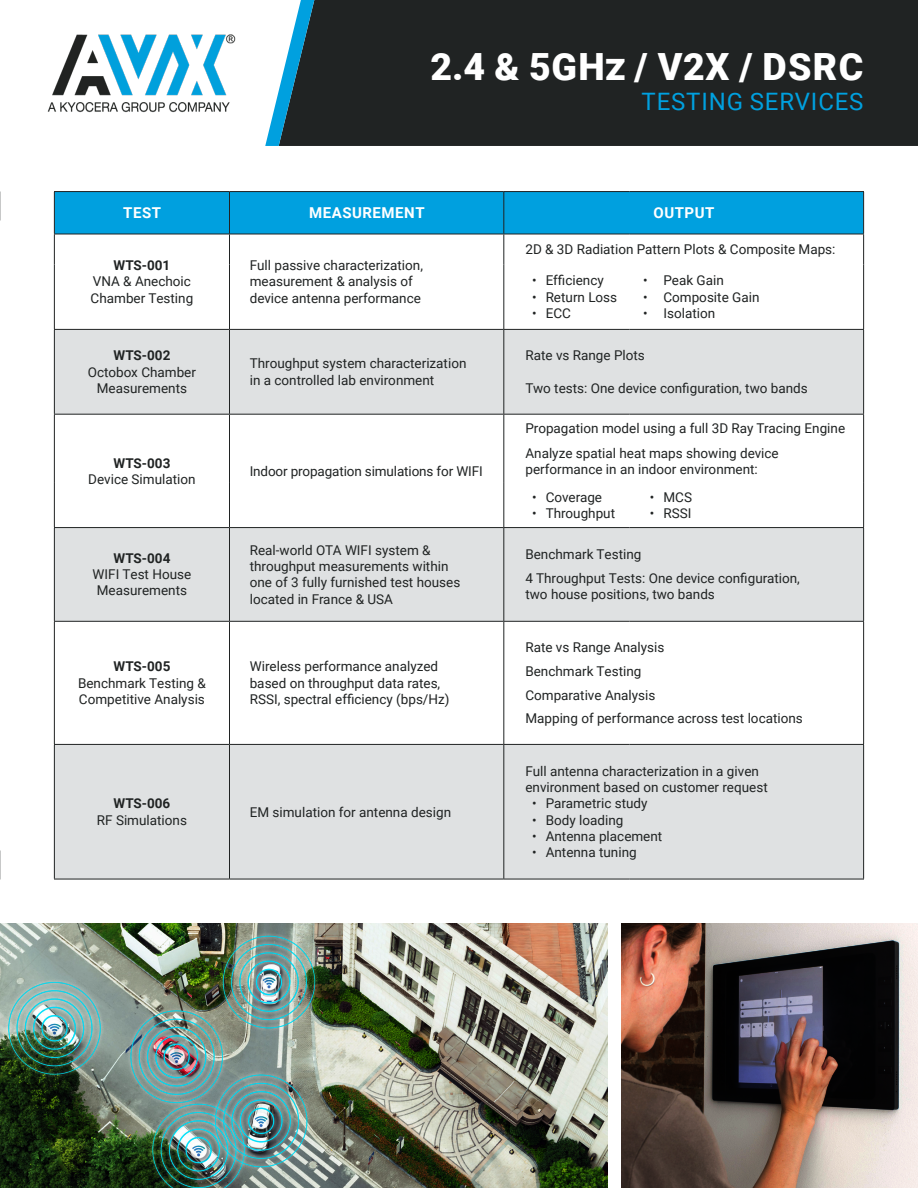
<style>
.page{position:relative;width:918px;height:1188px;background:#fff}
.page>*{position:absolute;margin:0;border:0;box-sizing:border-box;transform-origin:0 0}
.t1{font:900 37.5px "Roboto";letter-spacing:.025em;color:#fff}
.t2{font:24px "Roboto";letter-spacing:.035em;color:#00a0df}
.t3{font:700 15px "Roboto";letter-spacing:.035em;color:#fff}
.t4{font:13.5px/16.2px "Roboto";color:#202323}
.t5{font:700 13.5px "Roboto";color:#202323}
</style>
<div class="page">
<div style="left:314px;top:0;width:604px;height:146px;background:#202323"></div>
<svg style="left:265px;top:0;width:49px;height:146px"></svg>
<img style="left:47px;top:34px;width:189px;height:79px">
<img style="left:0;top:923px;width:608px;height:265px">
<img style="left:621px;top:923px;width:297px;height:265px">
<div style="left:55px;top:192px;width:808px;height:42px;background:#00a0df"></div>
<svg style="left:55px;top:330px;width:808px;height:549px;fill:#dfe1e2"></svg>
<hr style="left:863px;top:528px;width:1px;height:93px;background:#202323">
<hr style="left:504px;top:621px;width:126px;height:1px;background:#202323">
<hr style="left:630px;top:621px;width:234px;height:1px;background:#202323">
<hr style="left:863px;top:622px;width:1px;height:122px;background:#202323">
<hr style="left:504px;top:744px;width:126px;height:1px;background:#202323">
<hr style="left:630px;top:744px;width:234px;height:1px;background:#202323">
<hr style="left:863px;top:745px;width:1px;height:134px;background:#202323">
<hr style="left:504px;top:879px;width:126px;height:1px;background:#202323">
<hr style="left:630px;top:879px;width:234px;height:1px;background:#202323">
<hr style="left:863px;top:234px;width:1px;height:31px;background:#202323">
<hr style="left:863px;top:415px;width:1px;height:68px;background:#202323">
<hr style="left:863px;top:265px;width:1px;height:64px;background:#202323">
<hr style="left:863px;top:483px;width:1px;height:44px;background:#202323">
<hr style="left:504px;top:527px;width:126px;height:1px;background:#202323">
<hr style="left:630px;top:527px;width:234px;height:1px;background:#202323">
<hr style="left:504px;top:329px;width:126px;height:1px;background:#202323">
<hr style="left:630px;top:329px;width:234px;height:1px;background:#202323">
<hr style="left:863px;top:330px;width:1px;height:84px;background:#202323">
<hr style="left:504px;top:414px;width:126px;height:1px;background:#202323">
<hr style="left:630px;top:414px;width:234px;height:1px;background:#202323">
<hr style="left:504px;top:191px;width:126px;height:1px;background:#202323">
<hr style="left:630px;top:191px;width:234px;height:1px;background:#202323">
<hr style="left:863px;top:192px;width:1px;height:42px;background:#202323">
<hr style="left:504px;top:234px;width:126px;height:1px;background:#202323">
<hr style="left:630px;top:234px;width:234px;height:1px;background:#202323">
<hr style="left:54px;top:191px;width:176px;height:1px;background:#202323">
<hr style="left:54px;top:192px;width:1px;height:42px;background:#202323">
<hr style="left:230px;top:191px;width:274px;height:1px;background:#202323">
<hr style="left:229px;top:192px;width:1px;height:42px;background:#202323">
<hr style="left:503px;top:192px;width:1px;height:42px;background:#202323">
<hr style="left:54px;top:234px;width:176px;height:1px;background:#202323">
<hr style="left:54px;top:234px;width:1px;height:31px;background:#202323">
<hr style="left:230px;top:234px;width:274px;height:1px;background:#202323">
<hr style="left:229px;top:234px;width:1px;height:31px;background:#202323">
<hr style="left:503px;top:234px;width:1px;height:31px;background:#202323">
<hr style="left:54px;top:265px;width:1px;height:64px;background:#202323">
<hr style="left:229px;top:265px;width:1px;height:64px;background:#202323">
<hr style="left:503px;top:265px;width:1px;height:64px;background:#202323">
<hr style="left:54px;top:329px;width:176px;height:1px;background:#202323">
<hr style="left:54px;top:330px;width:1px;height:84px;background:#202323">
<hr style="left:230px;top:329px;width:274px;height:1px;background:#202323">
<hr style="left:229px;top:330px;width:1px;height:84px;background:#202323">
<hr style="left:503px;top:330px;width:1px;height:84px;background:#202323">
<hr style="left:54px;top:414px;width:176px;height:1px;background:#202323">
<hr style="left:54px;top:415px;width:1px;height:68px;background:#202323">
<hr style="left:230px;top:414px;width:274px;height:1px;background:#202323">
<hr style="left:229px;top:415px;width:1px;height:68px;background:#202323">
<hr style="left:503px;top:415px;width:1px;height:68px;background:#202323">
<hr style="left:54px;top:483px;width:1px;height:44px;background:#202323">
<hr style="left:229px;top:483px;width:1px;height:44px;background:#202323">
<hr style="left:503px;top:483px;width:1px;height:44px;background:#202323">
<hr style="left:54px;top:527px;width:176px;height:1px;background:#202323">
<hr style="left:54px;top:528px;width:1px;height:93px;background:#202323">
<hr style="left:230px;top:527px;width:274px;height:1px;background:#202323">
<hr style="left:229px;top:528px;width:1px;height:93px;background:#202323">
<hr style="left:503px;top:528px;width:1px;height:93px;background:#202323">
<hr style="left:54px;top:621px;width:176px;height:1px;background:#202323">
<hr style="left:54px;top:622px;width:1px;height:122px;background:#202323">
<hr style="left:230px;top:621px;width:274px;height:1px;background:#202323">
<hr style="left:229px;top:622px;width:1px;height:122px;background:#202323">
<hr style="left:503px;top:622px;width:1px;height:122px;background:#202323">
<hr style="left:54px;top:744px;width:176px;height:1px;background:#202323">
<hr style="left:54px;top:745px;width:1px;height:134px;background:#202323">
<hr style="left:230px;top:744px;width:274px;height:1px;background:#202323">
<hr style="left:229px;top:745px;width:1px;height:134px;background:#202323">
<hr style="left:503px;top:745px;width:1px;height:134px;background:#202323">
<hr style="left:54px;top:879px;width:176px;height:1px;background:#202323">
<hr style="left:230px;top:879px;width:274px;height:1px;background:#202323">
<h1 class="t1" style="left:430px;top:41px;width:434px">2.4 &amp; 5GHz / V2X / DSRC</h1>
<h2 class="t2" style="left:642px;top:85px;width:223px">TESTING SERVICES</h2>
<p class="t3" style="left:123px;top:202px;width:39px">TEST</p>
<p class="t3" style="left:309px;top:202px;width:117px">MEASUREMENT</p>
<p class="t3" style="left:653px;top:202px;width:62px">OUTPUT</p>
<p class="t5" style="left:113px;top:256px;width:58px">WTS-001</p>
<p class="t4" style="left:91px;top:273px;width:104px">VNA &amp; Anechoic<br>Chamber Testing</p>
<p class="t4" style="left:250px;top:257px;width:175px">Full passive characterization, measurement &amp; analysis of device antenna performance</p>
<p class="t5" style="left:113px;top:346px;width:58px">WTS-002</p>
<p class="t4" style="left:88px;top:363px;width:110px;text-align:center">Octobox Chamber<br>Measurements</p>
<p class="t4" style="left:250px;top:355px;width:218px">Throughput system characterization in a controlled lab environment</p>
<p class="t5" style="left:113px;top:453px;width:58px">WTS-003</p>
<p class="t4" style="left:88px;top:470px;width:109px">Device Simulation</p>
<p class="t4" style="left:250px;top:462px;width:234px">Indoor propagation simulations for WIFI</p>
<p class="t4" style="left:525px;top:241px;width:312px">2D &amp; 3D Radiation Pattern Plots &amp; Composite Maps:</p>
<p class="t4" style="left:532px;top:272px;width:73px">• Efficiency</p>
<p class="t4" style="left:532px;top:288px;width:87px">• Return Loss</p>
<p class="t4" style="left:532px;top:304px;width:40px">• ECC</p>
<p class="t4" style="left:643px;top:272px;width:82px">• Peak Gain</p>
<p class="t4" style="left:643px;top:288px;width:118px">• Composite Gain</p>
<p class="t4" style="left:643px;top:304px;width:74px">• Isolation</p>
<p class="t4" style="left:525px;top:347px;width:121px">Rate vs Range Plots</p>
<p class="t4" style="left:525px;top:379px;width:284px">Two tests: One device configuration, two bands</p>
<p class="t4" style="left:525px;top:415px;width:321px;line-height:25.2px">Propagation model using a full 3D Ray Tracing Engine<br>Analyze spatial heat maps showing device</p>
<p class="t4" style="left:525px;top:461px;width:234px">performance in an indoor environment:</p>
<p class="t4" style="left:532px;top:488px;width:71px">• Coverage</p>
<p class="t4" style="left:532px;top:505px;width:84px">• Throughput</p>
<p class="t4" style="left:650px;top:488px;width:44px">• MCS</p>
<p class="t4" style="left:650px;top:505px;width:43px">• RSSI</p>
<p class="t5" style="left:113px;top:549px;width:58px">WTS-004</p>
<p class="t4" style="left:93px;top:566px;width:100px;text-align:center">WIFI Test House<br>Measurements</p>
<p class="t5" style="left:113px;top:657px;width:58px">WTS-005</p>
<p class="t4" style="left:78px;top:674px;width:129px">Benchmark Testing &amp;<br>Competitive Analysis</p>
<p class="t5" style="left:113px;top:794px;width:58px">WTS-006</p>
<p class="t4" style="left:97px;top:811px;width:92px">RF Simulations</p>
<p class="t4" style="left:250px;top:542px;width:212px">Real-world OTA WIFI system &amp; throughput measurements within one of 3 fully furnished test houses located in France &amp; USA</p>
<p class="t4" style="left:525px;top:542px;width:276px;line-height:23.7px">Benchmark Testing<br>4 Throughput Tests: One device configuration,</p>
<p class="t4" style="left:525px;top:586px;width:191px">two house positions, two bands</p>
<p class="t4" style="left:250px;top:658px;width:201px">Wireless performance analyzed based on throughput data rates,<br>RSSI, spectral efficiency (bps/Hz)</p>
<p class="t4" style="left:250px;top:803px;width:203px">EM simulation for antenna design</p>
<p class="t4" style="left:525px;top:635px;width:279px;line-height:23.7px">Rate vs Range Analysis<br>Benchmark Testing<br>Comparative Analysis<br>Mapping of performance across test locations</p>
<p class="t4" style="left:525px;top:763px;width:244px">Full antenna characterization in a given environment based on customer request</p>
<p class="t4" style="left:532px;top:795px;width:117px">• Parametric study</p>
<p class="t4" style="left:532px;top:811px;width:93px">• Body loading</p>
<p class="t4" style="left:532px;top:827px;width:132px">• Antenna placement</p>
<p class="t4" style="left:532px;top:844px;width:106px">• Antenna tuning</p>
</div>
